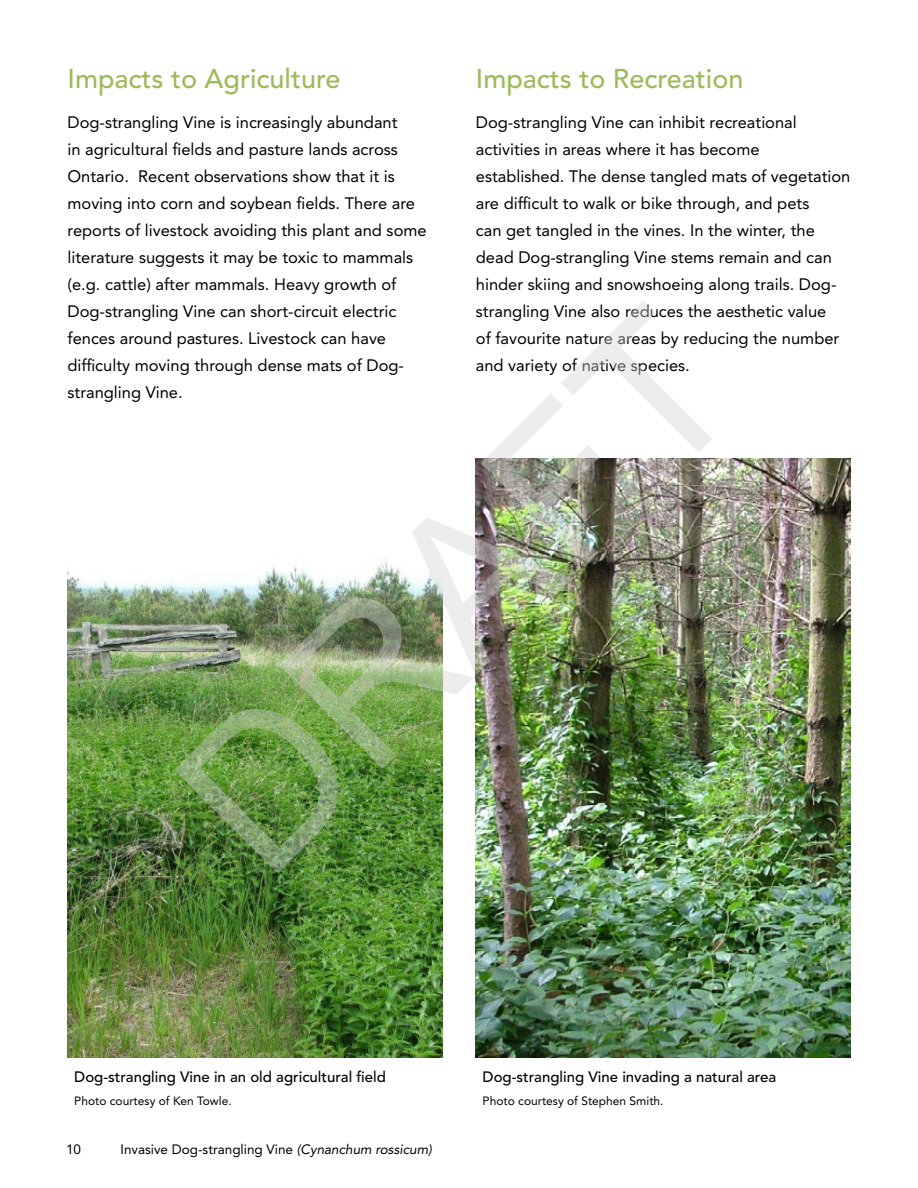
<style>
.page{position:relative;width:918px;height:1188px;background:#fff}
.page>*{position:absolute;margin:0;border:0;box-sizing:border-box;transform-origin:0 0}
.t1{font:204.9px "Arial";color:rgb(212 212 212/.4)}
.t2{font:500 27px "Avenir LT Std";color:#9bbb59}
.t3{font:16.5px/27px "Avenir LT Std";color:#000}
.t4{font:500 15px "Avenir LT Std";color:#000}
.t5{font:13.5px "Avenir LT Std";color:#000}
.t6{font:12px "Avenir LT Std";color:#000}
.s1{font-style:italic}
</style>
<div class="page">
<img style="left:68px;top:558px;width:374px;height:499px">
<img style="left:476px;top:458px;width:374px;height:599px">
<h2 class="t2" style="left:68px;top:63px;width:275px">Impacts to Agriculture</h2>
<p class="t3" style="left:68px;top:109px;width:361px">Dog-strangling Vine is increasingly abundant<br>in agricultural fields and pasture lands across Ontario. Recent observations show that it is moving into corn and soybean fields. There are reports of livestock avoiding this plant and some literature suggests it may be toxic to mammals (e.g. cattle) after mammals. Heavy growth of Dog-strangling Vine can short-circuit electric fences around pastures. Livestock can have difficulty moving through dense mats of Dog&shy;strangling Vine.</p>
<h2 class="t2" style="left:476px;top:63px;width:269px">Impacts to Recreation</h2>
<p class="t3" style="left:476px;top:109px;width:376px">Dog-strangling Vine can inhibit recreational activities in areas where it has become established. The dense tangled mats of vegetation are difficult to walk or bike through, and pets<br>can get tangled in the vines. In the winter, the dead Dog-strangling Vine stems remain and can hinder skiing and snowshoeing along trails. Dog&shy;strangling Vine also reduces the aesthetic value<br>of favourite nature areas by reducing the number and variety of native species.</p>
<h1 class="t1" style="left:121px;top:739px;width:685px;rotate:-45deg">DRAFT</h1>
<p class="t4" style="left:74px;top:1068px;width:313px">Dog-strangling Vine in an old agricultural field</p>
<p class="t6" style="left:74px;top:1094px;width:159px">Photo courtesy of Ken Towle.</p>
<p class="t5" style="left:66px;top:1141px;width:17px">10</p>
<p class="t5" style="left:121px;top:1141px;width:313px">Invasive Dog-strangling Vine <span class="s1">(Cynanchum rossicum)</span></p>
<p class="t4" style="left:483px;top:1068px;width:295px">Dog-strangling Vine invading a natural area</p>
<p class="t6" style="left:483px;top:1094px;width:183px">Photo courtesy of Stephen Smith.</p>
</div>
